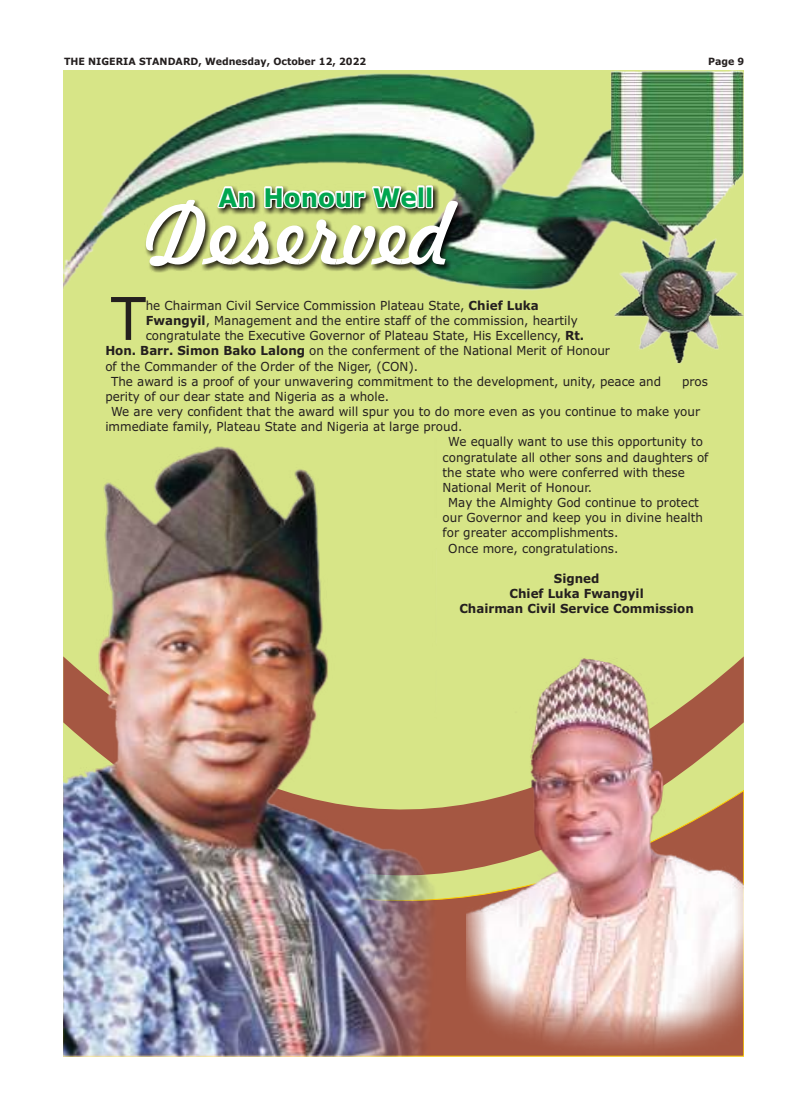
<style>
.page{position:relative;width:800px;height:1116px;background:#fff}
.page>*{position:absolute;margin:0;border:0;box-sizing:border-box;transform-origin:0 0}
.t1{font:83.9px "Freehand 521 BT Regular C";color:#fff;scale:.95 1}
.t2{font:59px "Verdana";color:#241f1f;scale:.95 1}
.t3{font:700 25.7px "Verdana";color:#00a650;scale:.95 1}
.t4{font:12.5px "Verdana";color:#241f1f;scale:.95 1}
.t5{font:700 12.5px/15.2px "Verdana";color:#241f1f;text-align:center;scale:.95 1}
.t6{font:700 10px "Verdana";color:#241f1f;scale:.95 1}
.s1{font-weight:700}
</style>
<div class="page">
<div style="left:63px;top:70px;width:680px;height:986px;background:#d7e587"></div>
<svg style="left:436px;top:804px;width:30px;height:252px;background:#aa6749"></svg>
<img style="left:63px;top:73px;width:617px;height:291px">
<img style="left:610px;top:70px;width:133px;height:293px">
<img style="left:144px;top:183px;width:319px;height:89px">
<svg style="left:214px;top:182px;width:42px;height:29px"></svg>
<svg style="left:262px;top:182px;width:157px;height:33px"></svg>
<div style="left:417px;top:185px;width:7px;height:23px;border:3px solid #fff"></div>
<div style="left:425px;top:185px;width:8px;height:23px;border:3px solid #fff"></div>
<img style="left:466px;top:658px;width:277px;height:398px">
<img style="left:63px;top:446px;width:373px;height:610px">
<p class="t6" style="left:64px;top:55px;width:319px">THE NIGERIA STANDARD, Wednesday, October 12, 2022</p>
<p class="t6" style="left:707px;top:55px;width:40px">Page 9</p>
<h3 class="t3" style="left:218px;top:181px;width:227px">An Honour Well</h3>
<h1 class="t1" style="left:145px;top:180px;width:324px">Deserved</h1>
<p class="t4" style="left:146px;top:297px;width:415px">he Chairman Civil Service Commission Plateau State, <span class="s1">Chief Luka</span></p>
<h2 class="t2" style="left:111px;top:281px;width:38px">T</h2>
<p class="t4" style="left:146px;top:313px;width:456px"><span class="s1">Fwangyil</span>, Management and the entire staff of the commission, heartily</p>
<p class="t4" style="left:146px;top:328px;width:463px">congratulate the Executive Governor of Plateau State, His Excellency, <span class="s1">Rt.</span></p>
<p class="t4" style="left:105px;top:343px;width:532px"><span class="s1">Hon. Barr. Simon Bako Lalong</span> on the conferment of the National Merit of Honour</p>
<p class="t4" style="left:105px;top:358px;width:330px">of the Commander of the Order of the Niger, (CON).</p>
<p class="t4" style="left:111px;top:373px;width:580px">The award is a proof of your unwavering commitment to the development, unity, peace and</p>
<p class="t4" style="left:681px;top:373px;width:29px">pros</p>
<p class="t4" style="left:105px;top:388px;width:300px">perity of our dear state and Nigeria as a whole.</p>
<p class="t4" style="left:111px;top:404px;width:621px">We are very confident that the award will spur you to do more even as you continue to make your</p>
<p class="t4" style="left:105px;top:419px;width:377px">immediate family, Plateau State and Nigeria at large proud.</p>
<p class="t4" style="left:448px;top:434px;width:269px">We equally want to use this opportunity to</p>
<p class="t4" style="left:442px;top:449px;width:281px">congratulate all other sons and daughters of</p>
<p class="t4" style="left:442px;top:464px;width:256px">the state who were conferred with these</p>
<p class="t4" style="left:442px;top:479px;width:159px">National Merit of Honour.</p>
<p class="t4" style="left:448px;top:495px;width:265px">May the Almighty God continue to protect</p>
<p class="t4" style="left:442px;top:510px;width:275px">our Governor and keep you in divine health</p>
<p class="t4" style="left:442px;top:525px;width:186px">for greater accomplishments.</p>
<p class="t4" style="left:448px;top:540px;width:180px">Once more, congratulations.</p>
<p class="t5" style="left:459px;top:572px;width:248px">Signed<br>Chief Luka Fwangyil<br>Chairman Civil Service Commission</p>
</div>
